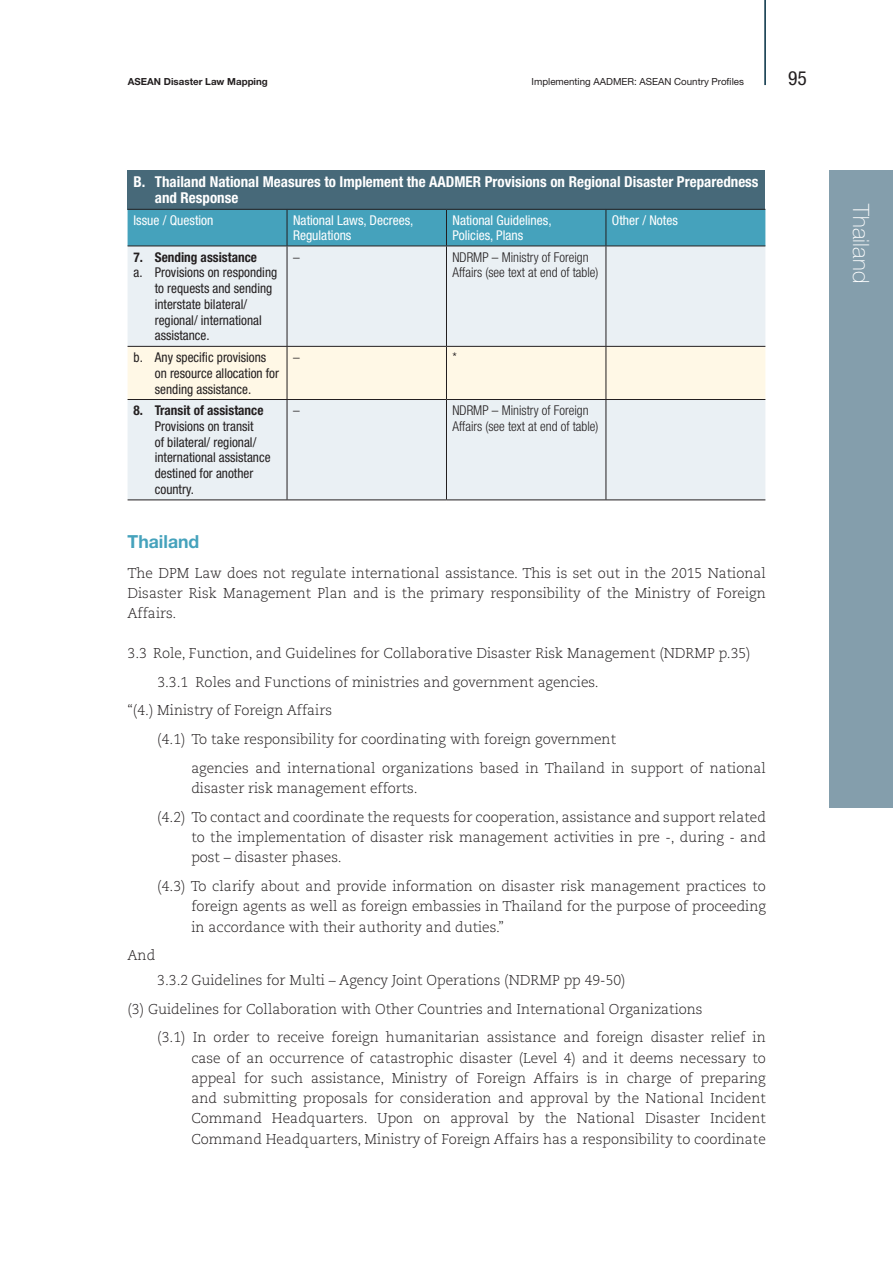
<style>
.page{position:relative;width:893px;height:1263px;background:#fff}
.page>*{position:absolute;margin:0;border:0;box-sizing:border-box;transform-origin:0 0}
.t1{font:100 22.5px "Helvetica Neue LT Std";letter-spacing:.01em;color:#fff}
.t2{font:condensed 19.5px "Helvetica Neue LT Std";color:#231f20}
.t3{font:700 18px "Helvetica Neue LT Std";color:#45a2bc}
.t4{font:700 condensed 15px/16.5px "Helvetica Neue LT Std";color:#fff}
.t5{font:300 14.25px/20.2px "Caecilia LT Std";color:#231f20;text-align:justify}
.t6{font:condensed 13.5px/15.8px "Helvetica Neue LT Std";color:#231f20}
.t7{font:300 condensed 13.5px/15.8px "Helvetica Neue LT Std";color:#231f20}
.t8{font:condensed 13.5px/15px "Helvetica Neue LT Std";color:#fff}
.t9{font:700 condensed 13.5px "Helvetica Neue LT Std";color:#231f20}
.t10{font:9.75px "Helvetica Neue LT Std";color:#231f20}
.t11{font:700 9.75px "Helvetica Neue LT Std";color:#231f20}
</style>
<div class="page">
<hr style="left:764px;top:0;width:2px;height:85px;background:#002d41">
<div style="left:128px;top:170px;width:637px;height:39px;background:#476979"></div>
<div style="left:128px;top:210px;width:637px;height:36px;background:#45a2bc"></div>
<div style="left:128px;top:247px;width:637px;height:252px;background:#eaf0f4"></div>
<div style="left:128px;top:347px;width:637px;height:52px;background:#fff8e6"></div>
<hr style="left:128px;top:209px;width:159px;height:1px;background:#231f20">
<hr style="left:287px;top:209px;width:159px;height:1px;background:#231f20">
<hr style="left:287px;top:210px;width:1px;height:36px;background:#231f20">
<hr style="left:446px;top:209px;width:160px;height:1px;background:#231f20">
<hr style="left:446px;top:210px;width:1px;height:36px;background:#231f20">
<hr style="left:606px;top:209px;width:159px;height:1px;background:#231f20">
<hr style="left:606px;top:210px;width:1px;height:36px;background:#231f20">
<hr style="left:128px;top:246px;width:159px;height:1px;background:#231f20">
<hr style="left:287px;top:246px;width:159px;height:1px;background:#231f20">
<hr style="left:287px;top:246px;width:1px;height:100px;background:#231f20">
<hr style="left:446px;top:246px;width:160px;height:1px;background:#231f20">
<hr style="left:446px;top:246px;width:1px;height:100px;background:#231f20">
<hr style="left:606px;top:246px;width:159px;height:1px;background:#231f20">
<hr style="left:606px;top:246px;width:1px;height:100px;background:#231f20">
<hr style="left:128px;top:346px;width:159px;height:1px;background:#231f20">
<hr style="left:287px;top:346px;width:159px;height:1px;background:#231f20">
<hr style="left:287px;top:347px;width:1px;height:52px;background:#231f20">
<hr style="left:446px;top:346px;width:160px;height:1px;background:#231f20">
<hr style="left:446px;top:347px;width:1px;height:52px;background:#231f20">
<hr style="left:606px;top:346px;width:159px;height:1px;background:#231f20">
<hr style="left:606px;top:347px;width:1px;height:52px;background:#231f20">
<hr style="left:128px;top:399px;width:159px;height:1px;background:#231f20">
<hr style="left:287px;top:399px;width:159px;height:1px;background:#231f20">
<hr style="left:287px;top:400px;width:1px;height:99px;background:#231f20">
<hr style="left:446px;top:399px;width:160px;height:1px;background:#231f20">
<hr style="left:446px;top:400px;width:1px;height:99px;background:#231f20">
<hr style="left:606px;top:399px;width:159px;height:1px;background:#231f20">
<hr style="left:606px;top:400px;width:1px;height:99px;background:#231f20">
<hr style="left:128px;top:499px;width:159px;height:1px;background:#231f20">
<hr style="left:287px;top:499px;width:159px;height:1px;background:#231f20">
<hr style="left:446px;top:499px;width:160px;height:1px;background:#231f20">
<hr style="left:606px;top:499px;width:159px;height:1px;background:#231f20">
<div style="left:829px;top:170px;width:64px;height:638px;background:#849eac"></div>
<p class="t11" style="left:128px;top:76px;width:141px">ASEAN Disaster Law Mapping</p>
<p class="t10" style="left:532px;top:76px;width:214px">Implementing AADMER: ASEAN Country Profiles</p>
<h2 class="t2" style="left:788px;top:67px;width:20px">95</h2>
<p class="t4" style="left:155px;top:173px;width:605px;text-indent:-21px">B. Thailand National Measures to Implement the AADMER Provisions on Regional Disaster Preparedness and Response</p>
<p class="t8" style="left:134px;top:213px;width:81px">Issue / Question</p>
<p class="t8" style="left:293px;top:213px;width:122px">National Laws, Decrees,<br>Regulations</p>
<p class="t8" style="left:452px;top:213px;width:101px">National Guidelines,<br>Policies, Plans</p>
<p class="t8" style="left:612px;top:213px;width:67px">Other / Notes</p>
<p class="t9" style="left:134px;top:249px;width:125px">7. Sending assistance</p>
<p class="t6" style="left:155px;top:265px;width:124px;text-indent:-21px">a. Provisions on responding to requests and sending interstate bilateral/ regional/ international assistance.</p>
<p class="t7" style="left:293px;top:249px;width:8px">–</p>
<p class="t7" style="left:452px;top:249px;width:147px">NDRMP – Ministry of Foreign<br>Affairs (see text at end of table)</p>
<p class="t6" style="left:155px;top:349px;width:126px;text-indent:-21px">b. Any specific provisions on resource allocation for sending assistance.</p>
<p class="t7" style="left:293px;top:349px;width:8px">–</p>
<p class="t7" style="left:452px;top:349px;width:6px">*</p>
<p class="t9" style="left:134px;top:402px;width:131px">8. Transit of assistance</p>
<p class="t6" style="left:155px;top:418px;width:117px">Provisions on transit<br>of bilateral/ regional/ international assistance destined for another country.</p>
<p class="t7" style="left:293px;top:402px;width:8px">–</p>
<p class="t7" style="left:452px;top:402px;width:147px">NDRMP – Ministry of Foreign<br>Affairs (see text at end of table)</p>
<p class="t3" style="left:128px;top:530px;width:73px">Thailand</p>
<p class="t5" style="left:128px;top:563px;width:640px">The DPM Law does not regulate international assistance. This is set out in the 2015 National Disaster Risk Management Plan and is the primary responsibility of the Ministry of Foreign Affairs.</p>
<p class="t5" style="left:128px;top:643px;width:625px">3.3 Role, Function, and Guidelines for Collaborative Disaster Risk Management (NDRMP p.35)</p>
<p class="t5" style="left:157px;top:672px;width:443px">3.3.1 Roles and Functions of ministries and government agencies.</p>
<p class="t5" style="left:128px;top:701px;width:206px">“(4.) Ministry of Foreign Affairs</p>
<p class="t5" style="left:157px;top:729px;width:460px">(4.1) To take responsibility for coordinating with foreign government</p>
<p class="t5" style="left:191px;top:758px;width:576px">agencies and international organizations based in Thailand in support of national</p>
<p class="t5" style="left:157px;top:774px;width:610px;line-height:28.8px;text-indent:34px">disaster risk management efforts.<br>(4.2) To contact and coordinate the requests for cooperation, assistance and support related</p>
<p class="t5" style="left:191px;top:827px;width:576px">to the implementation of disaster risk management activities in pre -, during - and post – disaster phases.</p>
<p class="t5" style="left:191px;top:876px;width:576px;text-indent:-34px">(4.3) To clarify about and provide information on disaster risk management practices to foreign agents as well as foreign embassies in Thailand for the purpose of proceeding in accordance with their authority and duties.”</p>
<p class="t5" style="left:128px;top:946px;width:29px">And</p>
<p class="t5" style="left:157px;top:970px;width:470px">3.3.2 Guidelines for Multi – Agency Joint Operations (NDRMP pp 49-50)</p>
<p class="t5" style="left:128px;top:999px;width:577px">(3) Guidelines for Collaboration with Other Countries and International Organizations</p>
<p class="t5" style="left:157px;top:1028px;width:610px">(3.1) In order to receive foreign humanitarian assistance and foreign disaster relief in</p>
<p class="t5" style="left:191px;top:1048px;width:576px">case of an occurrence of catastrophic disaster (Level 4) and it deems necessary to appeal for such assistance, Ministry of Foreign Affairs is in charge of preparing and submitting proposals for consideration and approval by the National Incident Command Headquarters. Upon on approval by the National Disaster Incident Command Headquarters, Ministry of Foreign Affairs has a responsibility to coordinate</p>
<h1 class="t1" style="left:874px;top:204px;width:81px;rotate:90deg">Thailand</h1>
</div>
